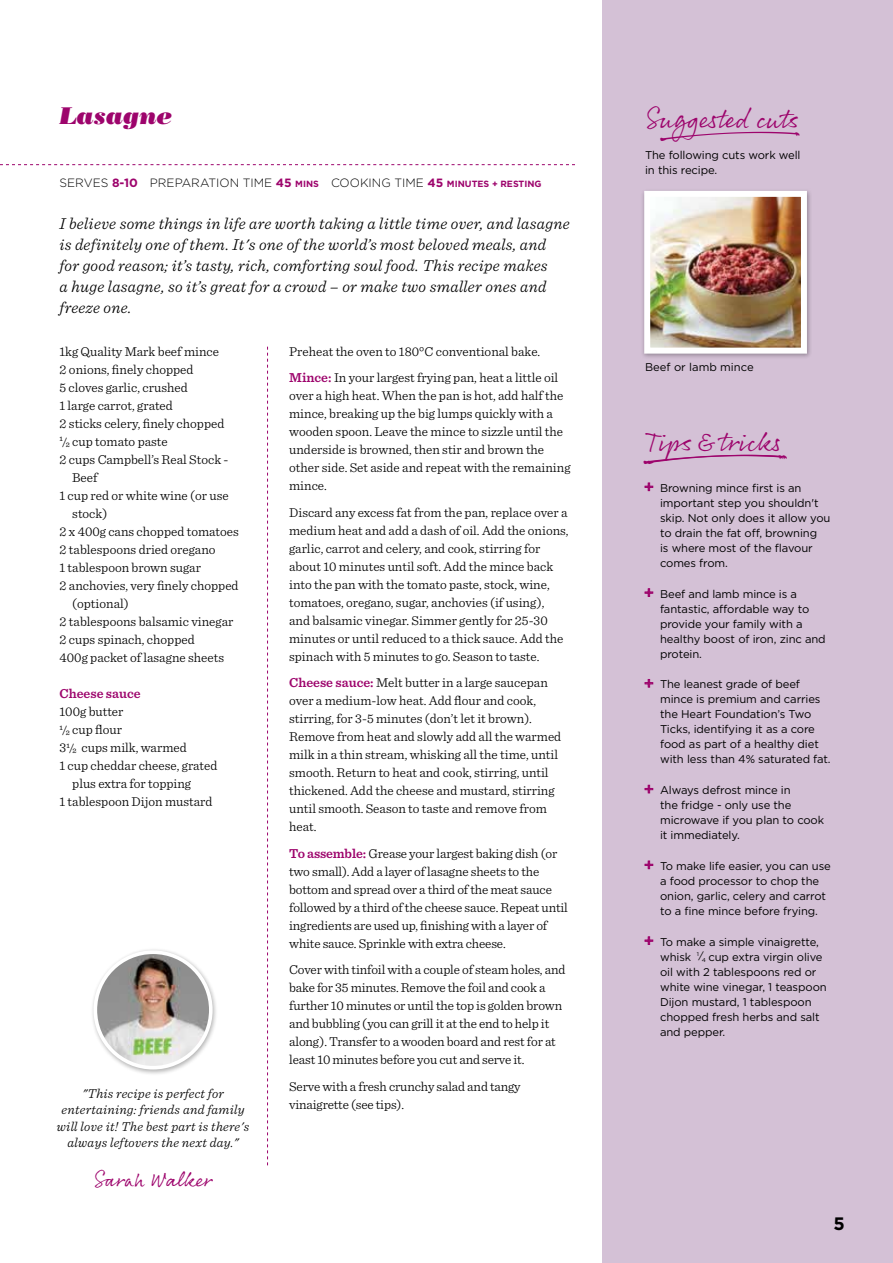
<style>
.page{position:relative;width:893px;height:1263px;background:#fff}
.page>*{position:absolute;margin:0;border:0;box-sizing:border-box;transform-origin:0 0}
.t1{font:27px "Rollerscript Smooth";color:#9d046c}
.t2{font:italic 24px "Bodoni Std Poster";color:#9d046c}
.t3{font:21px "Rollerscript Rough";color:#9d046c}
.t4{font:700 18px "Gotham";color:#000}
.t5{font:italic 300 16.5px/21px "Sentinel";letter-spacing:.02em;color:#000}
.t6{font:300 13.5px/18px "Sentinel";color:#000}
.t7{font:italic 300 13.5px/16.5px "Sentinel";letter-spacing:.02em;color:#000;text-align:center}
.t8{font:600 13.5px "Sentinel";color:#9d046c}
.t9{font:300 12px "Gotham";color:#000}
.t10{font:11.25px/15px "Gotham";letter-spacing:-.01em;color:#000}
.s1{font-weight:700;color:#9d046c}
.s2{font-weight:700;font-size:9px;color:#9d046c}
.s3{font-weight:600;color:#9d046c}
.s4{font-weight:400;font-size:10.5px}
.s5{font-weight:400;font-size:7.8px}
.s6{font-family:"Sentinel";font-weight:600;font-size:18px;color:#9d046c}
.s7{font-size:9.6px}
</style>
<div class="page">
<div style="left:90px;top:947px;width:128px;height:129px;background:#000;opacity:.3"></div>
<img style="left:95px;top:952px;width:116px;height:116px;border-radius:58px">
<div style="left:94px;top:950px;width:119px;height:119px;border:4px solid #fff;border-radius:50%"></div>
<div style="left:602px;top:0;width:291px;height:1263px;background:#d4c1d6"></div>
<svg style="left:267px;top:347px;width:1px;height:818px"></svg>
<svg style="left:0;top:164px;width:575px;height:1px"></svg>
<svg style="left:644px;top:482px;width:10px;height:10px"></svg>
<svg style="left:644px;top:588px;width:10px;height:9px"></svg>
<svg style="left:644px;top:679px;width:10px;height:9px"></svg>
<svg style="left:644px;top:784px;width:10px;height:10px"></svg>
<svg style="left:644px;top:860px;width:10px;height:10px"></svg>
<svg style="left:644px;top:936px;width:10px;height:9px"></svg>
<div style="left:641px;top:188px;width:171px;height:172px;background:#000;opacity:.3"></div>
<img style="left:651px;top:198px;width:149px;height:149px">
<div style="left:644px;top:191px;width:163px;height:163px;border:6px solid #fff"></div>
<h2 class="t2" style="left:60px;top:101px;width:115px">Lasagne</h2>
<p class="t9" style="left:60px;top:175px;width:484px">SERVES <span class="s1">8-10</span> PREPARATION TIME <span class="s1">45</span> <span class="s2">MINS</span> COOKING TIME <span class="s1">45</span> <span class="s2">MINUTES + RESTING</span></p>
<p class="t5" style="left:60px;top:212px;width:512px">I believe some things in life are worth taking a little time over, and lasagne is definitely one of them. It's one of the world’s most beloved meals, and for good reason; it’s tasty, rich, comforting soul food. This recipe makes<br>a huge lasagne, so it’s great for a crowd – or make two smaller ones and freeze one.</p>
<p class="t6" style="left:289px;top:337px;width:271px;line-height:26.5px">Preheat the oven to 180°C conventional bake.<br><span class="s3">Mince:</span> In your largest frying pan, heat a little oil</p>
<p class="t6" style="left:289px;top:386px;width:283px">over a high heat. When the pan is hot, add half the mince, breaking up the big lumps quickly with a wooden spoon. Leave the mince to sizzle until the underside is browned, then stir and brown the other side. Set aside and repeat with the remaining mince.</p>
<p class="t6" style="left:289px;top:502px;width:281px">Discard any excess fat from the pan, replace over a medium heat and add a dash of oil. Add the onions, garlic, carrot and celery, and cook, stirring for about 10 minutes until soft. Add the mince back into the pan with the tomato paste, stock, wine, tomatoes, oregano, sugar, anchovies (if using), and balsamic vinegar. Simmer gently for 25-30 minutes or until reduced to a thick sauce. Add the spinach with 5 minutes to go. Season to taste.</p>
<p class="t6" style="left:289px;top:673px;width:274px"><span class="s3">Cheese sauce:</span> Melt butter in a large saucepan over a medium-low heat. Add flour and cook, stirring, for 3-5 minutes (don’t let it brown).<br>Remove from heat and slowly add all the warmed milk in a thin stream, whisking all the time, until smooth. Return to heat and cook, stirring, until thickened. Add the cheese and mustard, stirring until smooth. Season to taste and remove from heat.</p>
<p class="t6" style="left:289px;top:843px;width:280px"><span class="s3">To assemble:</span> Grease your largest baking dish (or two small). Add a layer of lasagne sheets to the bottom and spread over a third of the meat sauce followed by a third of the cheese sauce. Repeat until ingredients are used up, finishing with a layer of white sauce. Sprinkle with extra cheese.</p>
<p class="t6" style="left:289px;top:960px;width:278px">Cover with tinfoil with a couple of steam holes, and bake for 35 minutes. Remove the foil and cook a further 10 minutes or until the top is golden brown and bubbling (you can grill it at the end to help it along). Transfer to a wooden board and rest for at least 10 minutes before you cut and serve it.</p>
<p class="t6" style="left:289px;top:1076px;width:233px">Serve with a fresh crunchy salad and tangy vinaigrette (see tips).</p>
<p class="t6" style="left:60px;top:341px;width:161px">1kg Quality Mark beef mince</p>
<p class="t6" style="left:60px;top:359px;width:136px">2 onions, finely chopped</p>
<p class="t6" style="left:60px;top:377px;width:130px">5 cloves garlic, crushed</p>
<p class="t6" style="left:60px;top:395px;width:115px">1 large carrot, grated</p>
<p class="t6" style="left:60px;top:413px;width:166px">2 sticks celery, finely chopped</p>
<p class="t6" style="left:60px;top:431px;width:110px"><sup>1</sup><span class="s4">/</span><span class="s5">2</span> cup tomato paste</p>
<p class="t6" style="left:60px;top:449px;width:170px">2 cups Campbell’s Real Stock -</p>
<p class="t6" style="left:72px;top:467px;width:27px">Beef</p>
<p class="t6" style="left:60px;top:485px;width:171px">1 cup red or white wine (or use</p>
<p class="t6" style="left:72px;top:503px;width:36px">stock)</p>
<p class="t6" style="left:60px;top:521px;width:181px">2 x 400g cans chopped tomatoes</p>
<p class="t6" style="left:60px;top:539px;width:158px">2 tablespoons dried oregano</p>
<p class="t6" style="left:60px;top:557px;width:143px">1 tablespoon brown sugar</p>
<p class="t6" style="left:60px;top:575px;width:181px">2 anchovies, very finely chopped</p>
<p class="t6" style="left:72px;top:593px;width:58px">(optional)</p>
<p class="t6" style="left:60px;top:611px;width:175px">2 tablespoons balsamic vinegar</p>
<p class="t6" style="left:60px;top:629px;width:137px">2 cups spinach, chopped</p>
<p class="t6" style="left:60px;top:647px;width:166px">400g packet of lasagne sheets</p>
<p class="t8" style="left:60px;top:683px;width:83px">Cheese sauce</p>
<p class="t6" style="left:60px;top:701px;width:65px">100g butter</p>
<p class="t6" style="left:60px;top:719px;width:64px"><sup>1</sup><span class="s4">/</span><span class="s5">2</span> cup flour</p>
<p class="t6" style="left:60px;top:737px;width:129px">3<sup>1</sup><span class="s4">/</span><span class="s5">2</span> cups milk, warmed</p>
<p class="t6" style="left:60px;top:755px;width:159px">1 cup cheddar cheese, grated</p>
<p class="t6" style="left:72px;top:773px;width:120px">plus extra for topping</p>
<p class="t6" style="left:60px;top:791px;width:155px">1 tablespoon Dijon mustard</p>
<p class="t7" style="left:57px;top:1084px;width:194px">"This recipe is perfect for entertaining: friends and family will love it! The best part is there's always leftovers the next day."</p>
<h3 class="t3" style="left:94px;top:1167px;width:120px">Sarah Walker</h3>
<h1 class="t1" style="left:645px;top:102px;width:155px">Suggested cuts</h1>
<p class="t10" style="left:645px;top:147px;width:157px">The following cuts work well in this recipe.</p>
<p class="t10" style="left:645px;top:359px;width:110px">Beef or lamb mince</p>
<h1 class="t1" style="left:644px;top:425px;width:138px">Tips &amp; tricks</h1>
<p class="t10" style="left:660px;top:480px;width:172px;text-indent:-16px"><span class="s6">+</span> Browning mince first is an important step you shouldn't skip. Not only does it allow you to drain the fat off, browning<br>is where most of the flavour comes from.</p>
<p class="t10" style="left:660px;top:586px;width:167px;text-indent:-16px"><span class="s6">+</span> Beef and lamb mince is a fantastic, affordable way to provide your family with a healthy boost of iron, zinc and protein.</p>
<p class="t10" style="left:660px;top:677px;width:172px;text-indent:-16px"><span class="s6">+</span> The leanest grade of beef mince is premium and carries the Heart Foundation’s Two<br>Ticks, identifying it as a core food as part of a healthy diet with less than 4% saturated fat.</p>
<p class="t10" style="left:660px;top:782px;width:166px;text-indent:-16px"><span class="s6">+</span> Always defrost mince in<br>the fridge - only use the microwave if you plan to cook it immediately.</p>
<p class="t10" style="left:660px;top:858px;width:172px;text-indent:-16px"><span class="s6">+</span> To make life easier, you can use a food processor to chop the onion, garlic, celery and carrot to a fine mince before frying.</p>
<p class="t10" style="left:660px;top:934px;width:168px;text-indent:-16px"><span class="s6">+</span> To make a simple vinaigrette, whisk <sup>1</sup><span class="s7">/</span><sub>4</sub> cup extra virgin olive oil with 2 tablespoons red or white wine vinegar, 1 teaspoon<br>Dijon mustard, 1 tablespoon chopped fresh herbs and salt and pepper.</p>
<h3 class="t4" style="left:833px;top:1212px;width:13px">5</h3>
</div>
